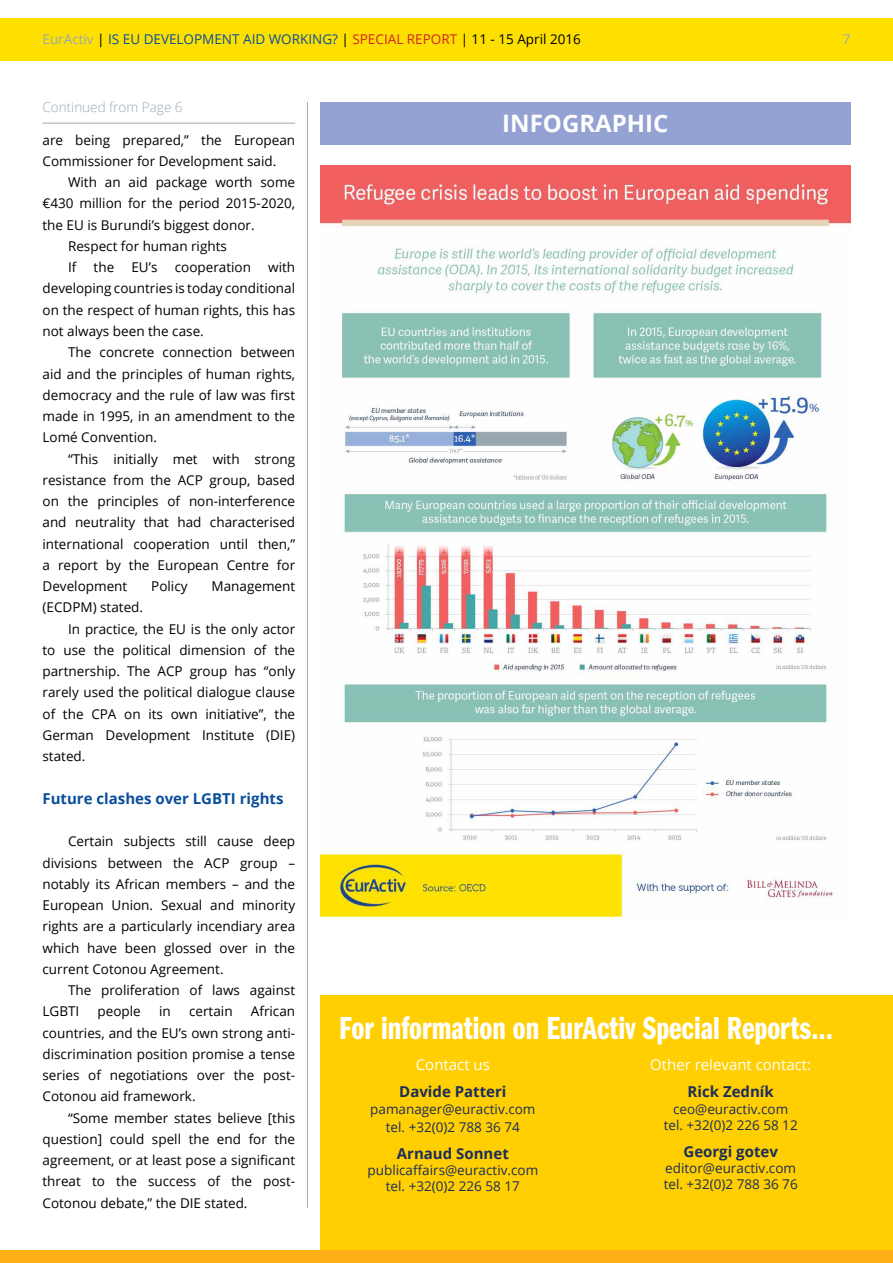
<style>
.page{position:relative;width:893px;height:1263px;background:#fff}
.page>*{position:absolute;margin:0;border:0;box-sizing:border-box;transform-origin:0 0}
.t1{font:33px "ITC Franklin Gothic Std Dm Cp";color:#fff}
.t2{font:700 24px "Open Sans";color:#fff}
.t3{font:700 15px "Open Sans";color:#1c2d5a}
.t4{font:15px "Open Sans";color:#fff}
.t5{font:700 15px "Open Sans";color:#0a4e9b}
.t6{font:13.5px/21.3px "Open Sans";color:#000;text-align:justify}
.t7{font:13.5px/16.2px "Open Sans";color:#1c2d5a;text-align:center}
.t8{font:13.5px "Open Sans";color:#0a4e9b}
.t9{font:300 13.5px "Open Sans";color:#9aa9b1}
.t10{font:13.5px "Open Sans";color:#9aa9b1}
.s1{color:#9aa9b1}
.s2{color:#000}
.s3{color:#d2232a}
</style>
<div class="page">
<div style="left:320px;top:995px;width:573px;height:268px;background:#ffcf01"></div>
<div style="left:0;top:18px;width:893px;height:42px;background:#fee000"></div>
<div style="left:0;top:1250px;width:893px;height:13px;background:#fcaf17"></div>
<div style="left:320px;top:102px;width:530px;height:43px;background:#94a2d3"></div>
<img style="left:320px;top:166px;width:530px;height:750px">
<hr style="left:43px;top:123px;width:252px;height:1px;background:#9aa9b1">
<hr style="left:307px;top:102px;width:1px;height:1106px;background:#9aa9b1">
<p class="t8" style="left:43px;top:30px;width:540px"><span class="s1">EurActiv</span> <span class="s2">|</span> IS EU DEVELOPMENT AID WORKING? <span class="s2">|</span> <span class="s3">SPECIAL REPORT</span> <span class="s2">| 11 - 15 April 2016</span></p>
<p class="t10" style="left:843px;top:30px;width:9px">7</p>
<p class="t9" style="left:43px;top:98px;width:142px">Continued from Page 6</p>
<p class="t6" style="left:43px;top:129px;width:254px">are being prepared,” the European<br>Commissioner for Development said.</p>
<p class="t6" style="left:68px;top:171px;width:229px">With an aid package worth some</p>
<p class="t6" style="left:43px;top:192px;width:254px">€430 million for the period 2015-2020,</p>
<p class="t6" style="left:43px;top:214px;width:214px">the EU is Burundi’s biggest donor.</p>
<p class="t6" style="left:68px;top:235px;width:160px">Respect for human rights</p>
<p class="t6" style="left:68px;top:256px;width:10px">If</p>
<p class="t6" style="left:94px;top:256px;width:22px">the</p>
<p class="t6" style="left:131px;top:256px;width:28px">EU’s</p>
<p class="t6" style="left:175px;top:256px;width:78px">cooperation</p>
<p class="t6" style="left:43px;top:256px;width:254px;text-indent:226px">with developing countries is today conditional on the respect of human rights, this has not always been the case.</p>
<p class="t6" style="left:43px;top:341px;width:254px;text-indent:26px">The concrete connection between aid and the principles of human rights, democracy and the rule of law was first made in 1995, in an amendment to the Lomé Convention.</p>
<p class="t6" style="left:43px;top:448px;width:254px;text-indent:26px">“This initially met with strong resistance from the ACP group, based on the principles of non-interference and neutrality that had characterised international cooperation until then,” a report by the European Centre for Development</p>
<p class="t6" style="left:151px;top:575px;width:38px">Policy</p>
<p class="t6" style="left:212px;top:575px;width:85px">Management</p>
<p class="t6" style="left:43px;top:596px;width:102px">(ECDPM) stated.</p>
<p class="t6" style="left:68px;top:618px;width:229px">In practice, the EU is the only actor</p>
<p class="t6" style="left:43px;top:639px;width:254px">to use the political dimension of the</p>
<p class="t6" style="left:43px;top:660px;width:254px">partnership. The ACP group has “only</p>
<p class="t6" style="left:43px;top:681px;width:254px">rarely used the political dialogue clause</p>
<p class="t6" style="left:43px;top:703px;width:254px">of the CPA on its own initiative”, the</p>
<p class="t6" style="left:43px;top:724px;width:254px">German Development Institute (DIE)</p>
<p class="t6" style="left:43px;top:745px;width:44px">stated.</p>
<p class="t5" style="left:43px;top:788px;width:242px">Future clashes over LGBTI rights</p>
<p class="t6" style="left:43px;top:830px;width:254px;text-indent:26px">Certain subjects still cause deep divisions between the ACP group – notably its African members – and the European Union. Sexual and minority rights are a particularly incendiary area which have been glossed over in the current Cotonou Agreement.</p>
<p class="t6" style="left:43px;top:979px;width:254px;text-indent:26px">The proliferation of laws against<br>LGBTI</p>
<p class="t6" style="left:43px;top:1000px;width:254px;text-indent:208px">African countries, and the EU’s own strong anti&shy;discrimination position promise a tense series of negotiations over the post-Cotonou aid framework.</p>
<p class="t6" style="left:43px;top:1107px;width:254px;text-indent:26px">“Some member states believe [this question] could spell the end for the agreement, or at least pose a significant threat to the success of the post-Cotonou debate,” the DIE stated.</p>
<p class="t6" style="left:98px;top:1000px;width:45px">people</p>
<p class="t6" style="left:159px;top:1000px;width:13px">in</p>
<p class="t6" style="left:189px;top:1000px;width:45px">certain</p>
<h2 class="t2" style="left:502px;top:107px;width:168px">INFOGRAPHIC</h2>
<h1 class="t1" style="left:339px;top:1010px;width:495px">For information on EurActiv Special Reports...</h1>
<p class="t4" style="left:416px;top:1054px;width:76px">Contact us</p>
<p class="t3" style="left:399px;top:1081px;width:109px">Davide Patteri</p>
<p class="t7" style="left:370px;top:1099px;width:167px;line-height:18px">pamanager@euractiv.com tel. +32(0)2 788 36 74</p>
<p class="t3" style="left:397px;top:1142px;width:113px">Arnaud Sonnet</p>
<p class="t7" style="left:367px;top:1161px;width:172px">publicaffairs@euractiv.com tel. +32(0)2 226 58 17</p>
<p class="t4" style="left:650px;top:1054px;width:163px">Other relevant contact:</p>
<p class="t3" style="left:688px;top:1081px;width:88px">Rick Zedník</p>
<p class="t7" style="left:664px;top:1100px;width:136px">ceo@euractiv.com tel. +32(0)2 226 58 12</p>
<p class="t3" style="left:683px;top:1141px;width:96px">Georgi gotev</p>
<p class="t7" style="left:664px;top:1159px;width:136px;text-align:left">editor@euractiv.com tel. +32(0)2 788 36 76</p>
</div>
